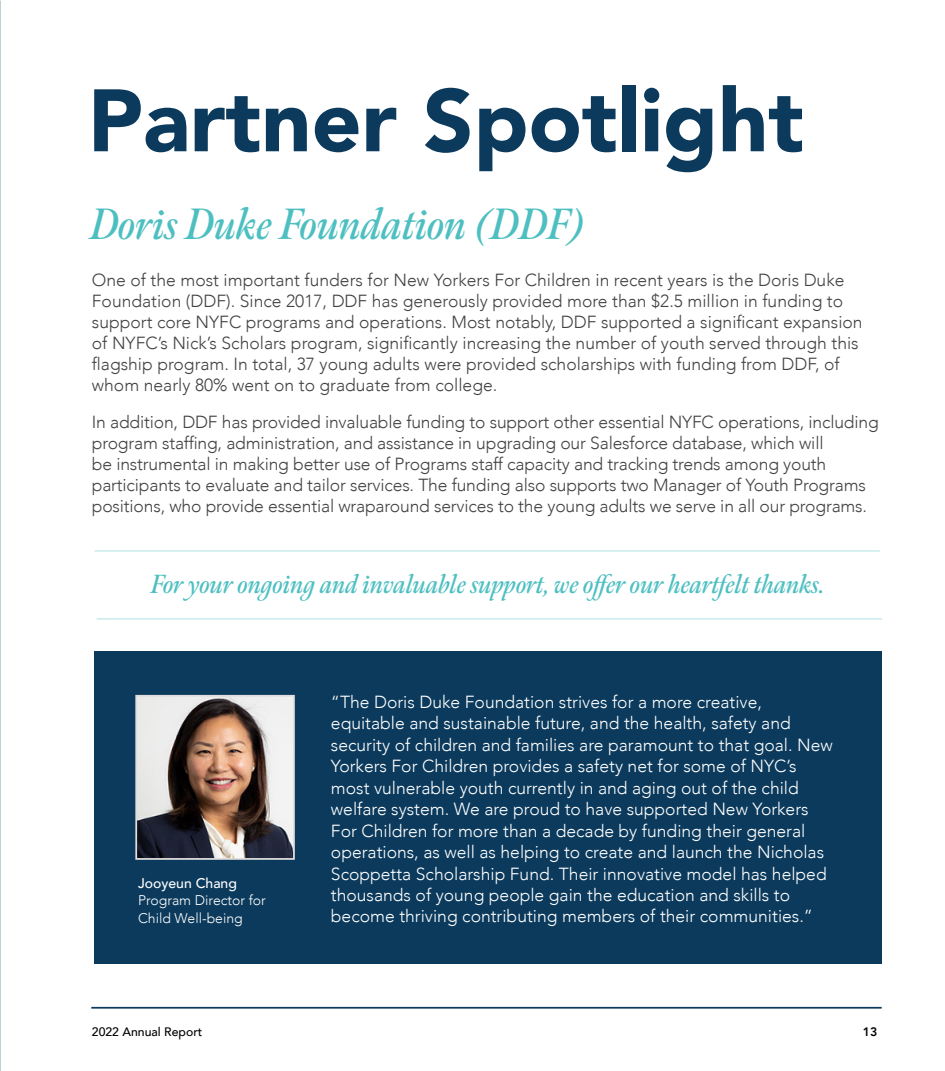
<style>
.page{position:relative;width:945px;height:1071px;background:#fff}
.page>*{position:absolute;margin:0;border:0;box-sizing:border-box;transform-origin:0 0}
.t1{font:900 87.5px "Avenir";color:#0b3a5c}
.t2{font:italic 600 43.75px "Meno Display Condensed";color:#4ebfc1}
.t3{font:italic 600 26.25px "Meno Display Condensed";color:#4ebfc1}
.t4{font:300 17.5px/21px "Avenir";letter-spacing:-.01em;color:#424242}
.t5{font:300 17.5px/21.5px "Avenir";color:#fff}
.t6{font:300 14px/17.5px "Avenir";color:#fff}
.t7{font:500 14px "Avenir";color:#fff}
.t8{font:500 12.25px "Avenir";color:#000}
.t9{font:800 12.25px "Avenir";color:#000}
</style>
<div class="page">
<hr style="left:91px;top:1007px;width:791px;height:2px;background:#0b3a5c">
<div style="left:94px;top:651px;width:788px;height:313px;background:#0b3a5c"></div>
<img style="left:138px;top:698px;width:154px;height:159px">
<div style="left:135px;top:695px;width:160px;height:165px;border:2px solid #dfdddd"></div>
<hr style="left:97px;top:618px;width:785px;height:2px;background:#4fbfc2">
<hr style="left:94px;top:550px;width:786px;height:2px;background:#4fbfc2">
<h1 class="t1" style="left:88px;top:46px;width:718px">Partner Spotlight</h1>
<h2 class="t2" style="left:91px;top:197px;width:497px">Doris Duke Foundation (DDF)</h2>
<p class="t4" style="left:92px;top:270px;width:772px">One of the most important funders for New Yorkers For Children in recent years is the Doris Duke Foundation (DDF). Since 2017, DDF has generously provided more than $2.5 million in funding to support core NYFC programs and operations. Most notably, DDF supported a significant expansion of NYFC’s Nick’s Scholars program, significantly increasing the number of youth served through this flagship program. In total, 37 young adults were provided scholarships with funding from DDF, of whom nearly 80% went on to graduate from college.</p>
<p class="t4" style="left:92px;top:411px;width:788px">In addition, DDF has provided invaluable funding to support other essential NYFC operations, including program staffing, administration, and assistance in upgrading our Salesforce database, which will<br>be instrumental in making better use of Programs staff capacity and tracking trends among youth participants to evaluate and tailor services. The funding also supports two Manager of Youth Programs positions, who provide essential wraparound services to the young adults we serve in all our programs.</p>
<h3 class="t3" style="left:152px;top:568px;width:676px">For your ongoing and invaluable support, we offer our heartfelt thanks.</h3>
<p class="t7" style="left:138px;top:871px;width:100px">Jooyeun Chang</p>
<p class="t6" style="left:138px;top:892px;width:129px">Program Director for<br>Child Well-being</p>
<p class="t5" style="left:331px;top:691px;width:503px">“The Doris Duke Foundation strives for a more creative, equitable and sustainable future, and the health, safety and security of children and families are paramount to that goal. New Yorkers For Children provides a safety net for some of NYC’s most vulnerable youth currently in and aging out of the child welfare system. We are proud to have supported New Yorkers For Children for more than a decade by funding their general operations, as well as helping to create and launch the Nicholas Scoppetta Scholarship Fund. Their innovative model has helped thousands of young people gain the education and skills to become thriving contributing members of their communities.”</p>
<p class="t8" style="left:92px;top:1021px;width:112px">2022 Annual Report</p>
<p class="t9" style="left:863px;top:1022px;width:16px">13</p>
</div>
